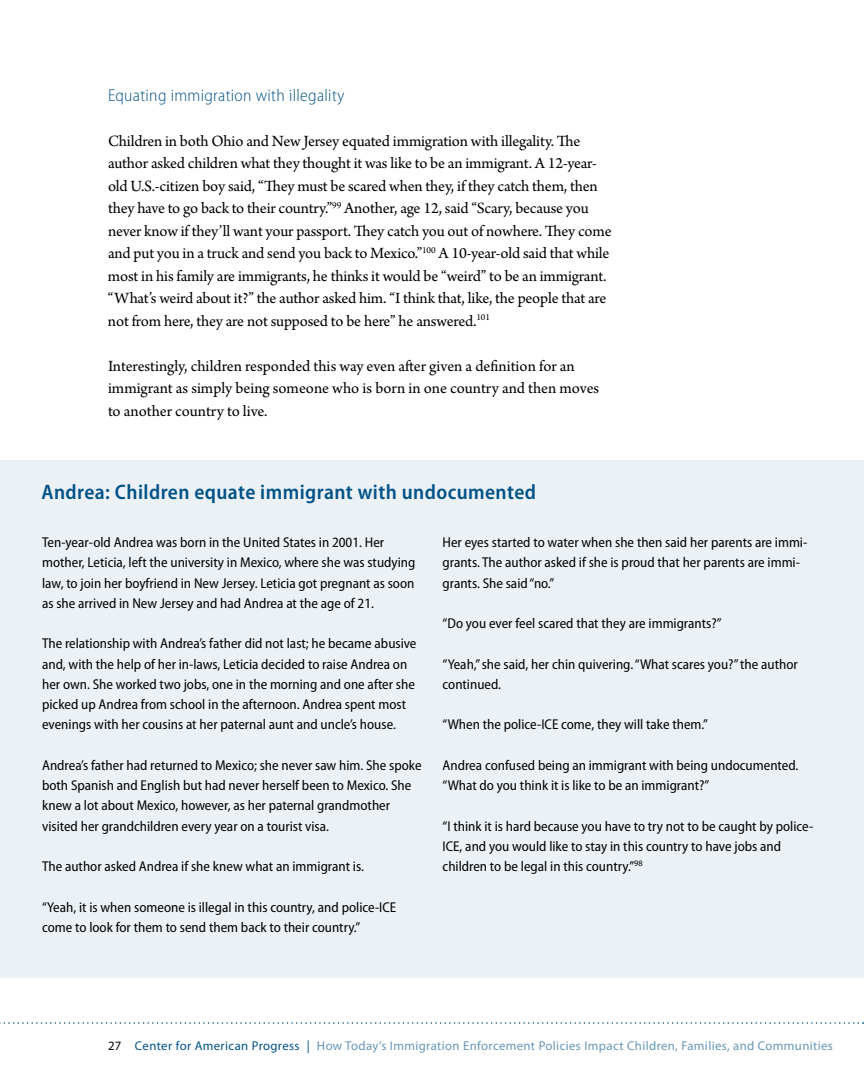
<style>
.page{position:relative;width:864px;height:1080px;background:#fff}
.page>*{position:absolute;margin:0;border:0;box-sizing:border-box;transform-origin:0 0}
.t1{font:600 semi-condensed 21px "Myriad Pro";letter-spacing:.02em;color:#005288}
.t2{font:300 semi-condensed 17.25px "Myriad Pro";letter-spacing:.02em;color:#005288}
.t3{font:16.5px/22.5px "Arno Pro";letter-spacing:-.01em;color:#000}
.t4{font:semi-condensed 14.25px/20.2px "Myriad Pro";color:#000}
.t5{font:12.75px "Myriad Pro";letter-spacing:.03em;color:#6697b8}
.s1{color:#000}
.s2{color:#005288}
</style>
<div class="page">
<svg style="left:0;top:1022px;width:864px;height:2px"></svg>
<div style="left:0;top:504px;width:864px;height:474px;background:#ebf1f5"></div>
<div style="left:0;top:460px;width:863px;height:66px;background:#ebf1f5"></div>
<p class="t2" style="left:108px;top:85px;width:238px">Equating immigration with illegality</p>
<p class="t3" style="left:108px;top:130px;width:505px">Children in both Ohio and New Jersey equated immigration with illegality. The author asked children what they thought it was like to be an immigrant. A 12-year&shy;old U.S.-citizen boy said, “They must be scared when they, if they catch them, then they have to go back to their country.”<sup>99</sup> Another, age 12, said “Scary, because you never know if they’ll want your passport. They catch you out of nowhere. They come and put you in a truck and send you back to Mexico.”<sup>100</sup> A 10-year-old said that while most in his family are immigrants, he thinks it would be “weird” to be an immigrant. “What’s weird about it?” the author asked him. “I think that, like, the people that are not from here, they are not supposed to be here” he answered.<sup>101</sup></p>
<p class="t3" style="left:108px;top:355px;width:493px">Interestingly, children responded this way even after given a definition for an immigrant as simply being someone who is born in one country and then moves to another country to live.</p>
<h1 class="t1" style="left:42px;top:480px;width:496px">Andrea: Children equate immigrant with undocumented</h1>
<p class="t4" style="left:42px;top:533px;width:375px">Ten-year-old Andrea was born in the United States in 2001. Her mother, Leticia, left the university in Mexico, where she was studying law, to join her boyfriend in New Jersey. Leticia got pregnant as soon as she arrived in New Jersey and had Andrea at the age of 21.</p>
<p class="t4" style="left:42px;top:634px;width:376px">The relationship with Andrea’s father did not last; he became abusive and, with the help of her in-laws, Leticia decided to raise Andrea on her own. She worked two jobs, one in the morning and one after she picked up Andrea from school in the afternoon. Andrea spent most evenings with her cousins at her paternal aunt and uncle’s house.</p>
<p class="t4" style="left:42px;top:755px;width:381px">Andrea’s father had returned to Mexico; she never saw him. She spoke both Spanish and English but had never herself been to Mexico. She knew a lot about Mexico, however, as her paternal grandmother visited her grandchildren every year on a tourist visa.</p>
<p class="t4" style="left:42px;top:857px;width:323px">The author asked Andrea if she knew what an immigrant is.</p>
<p class="t4" style="left:42px;top:897px;width:356px">“Yeah, it is when someone is illegal in this country, and police-ICE come to look for them to send them back to their country.”</p>
<p class="t4" style="left:443px;top:533px;width:366px">Her eyes started to water when she then said her parents are immi&shy;grants. The author asked if she is proud that her parents are immi&shy;grants. She said “no.”</p>
<p class="t4" style="left:443px;top:614px;width:281px">“Do you ever feel scared that they are immigrants?”</p>
<p class="t4" style="left:443px;top:654px;width:357px">“Yeah,” she said, her chin quivering. “What scares you?” the author continued.</p>
<p class="t4" style="left:443px;top:715px;width:267px">“When the police-ICE come, they will take them.”</p>
<p class="t4" style="left:443px;top:755px;width:357px">Andrea confused being an immigrant with being undocumented. “What do you think it is like to be an immigrant?”</p>
<p class="t4" style="left:443px;top:816px;width:372px">“I think it is hard because you have to try not to be caught by police-<br>ICE, and you would like to stay in this country to have jobs and children to be legal in this country.”<sup>98</sup></p>
<p class="t5" style="left:108px;top:1038px;width:727px"><span class="s1">27</span> <span class="s2">Center for American Progress |</span> How Today’s Immigration Enforcement Policies Impact Children, Families, and Communities</p>
</div>
